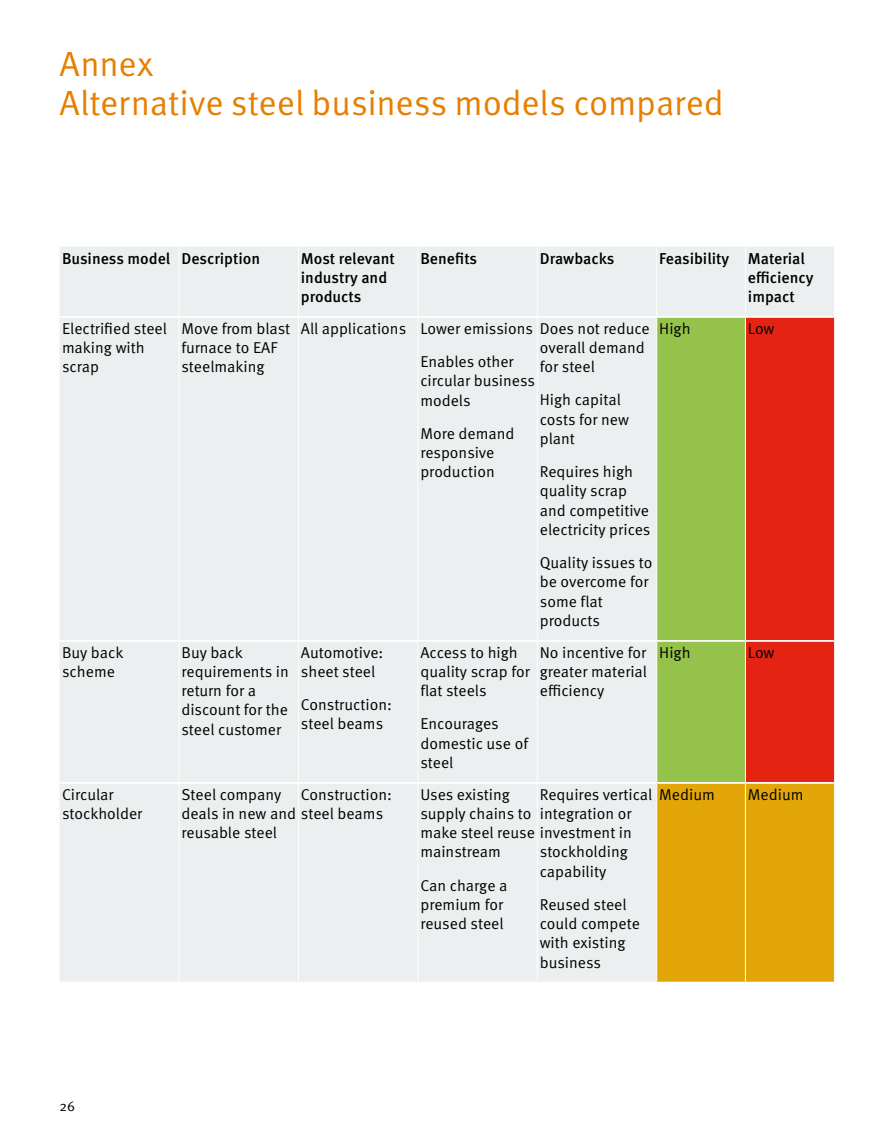
<style>
.page{position:relative;width:893px;height:1141px;background:#fff}
.page>*{position:absolute;margin:0;border:0;box-sizing:border-box;transform-origin:0 0}
.t1{font:35px/38.5px "Meta Pro Norm";letter-spacing:-.005em;color:#e77f00}
.t2{font:15.75px/19.2px "Meta Pro Norm";color:#000}
.t3{font:500 15.75px/19.2px "Meta Pro";color:#000}
.t4{font:14px "Meta Pro Norm";color:#000}
</style>
<div class="page">
<div style="left:60px;top:247px;width:774px;height:735px;background:#ecefef"></div>
<div style="left:657px;top:318px;width:88px;height:464px;background:#94c24a"></div>
<div style="left:746px;top:318px;width:88px;height:464px;background:#e42313"></div>
<div style="left:657px;top:784px;width:177px;height:198px;background:#e2a608"></div>
<hr style="left:179px;top:247px;width:1px;height:69px;background:#fff">
<hr style="left:298px;top:247px;width:1px;height:69px;background:#fff">
<hr style="left:417px;top:247px;width:1px;height:69px;background:#fff">
<hr style="left:537px;top:247px;width:1px;height:69px;background:#fff">
<hr style="left:656px;top:247px;width:1px;height:69px;background:#fff">
<hr style="left:745px;top:247px;width:1px;height:69px;background:#fff">
<hr style="left:179px;top:318px;width:1px;height:322px;background:#fff">
<hr style="left:298px;top:318px;width:1px;height:322px;background:#fff">
<hr style="left:417px;top:318px;width:1px;height:322px;background:#fff">
<hr style="left:537px;top:318px;width:1px;height:322px;background:#fff">
<hr style="left:656px;top:318px;width:1px;height:322px;background:#fff">
<hr style="left:745px;top:318px;width:1px;height:322px;background:#fff">
<hr style="left:179px;top:642px;width:1px;height:140px;background:#fff">
<hr style="left:298px;top:642px;width:1px;height:140px;background:#fff">
<hr style="left:417px;top:642px;width:1px;height:140px;background:#fff">
<hr style="left:537px;top:642px;width:1px;height:140px;background:#fff">
<hr style="left:656px;top:642px;width:1px;height:140px;background:#fff">
<hr style="left:745px;top:642px;width:1px;height:140px;background:#fff">
<hr style="left:179px;top:784px;width:1px;height:198px;background:#fff">
<hr style="left:298px;top:784px;width:1px;height:198px;background:#fff">
<hr style="left:417px;top:784px;width:1px;height:198px;background:#fff">
<hr style="left:537px;top:784px;width:1px;height:198px;background:#fff">
<hr style="left:656px;top:784px;width:1px;height:198px;background:#fff">
<hr style="left:745px;top:784px;width:1px;height:198px;background:#fff">
<hr style="left:60px;top:316px;width:119px;height:2px;background:#fff">
<hr style="left:179px;top:316px;width:119px;height:2px;background:#fff">
<hr style="left:298px;top:316px;width:120px;height:2px;background:#fff">
<hr style="left:418px;top:316px;width:119px;height:2px;background:#fff">
<hr style="left:537px;top:316px;width:120px;height:2px;background:#fff">
<hr style="left:657px;top:316px;width:88px;height:2px;background:#fff">
<hr style="left:745px;top:316px;width:89px;height:2px;background:#fff">
<hr style="left:60px;top:640px;width:119px;height:2px;background:#fff">
<hr style="left:179px;top:640px;width:119px;height:2px;background:#fff">
<hr style="left:298px;top:640px;width:120px;height:2px;background:#fff">
<hr style="left:418px;top:640px;width:119px;height:2px;background:#fff">
<hr style="left:537px;top:640px;width:120px;height:2px;background:#fff">
<hr style="left:657px;top:640px;width:88px;height:2px;background:#fff">
<hr style="left:745px;top:640px;width:89px;height:2px;background:#fff">
<hr style="left:60px;top:782px;width:119px;height:2px;background:#fff">
<hr style="left:179px;top:782px;width:119px;height:2px;background:#fff">
<hr style="left:298px;top:782px;width:120px;height:2px;background:#fff">
<hr style="left:418px;top:782px;width:119px;height:2px;background:#fff">
<hr style="left:537px;top:782px;width:120px;height:2px;background:#fff">
<hr style="left:657px;top:782px;width:88px;height:2px;background:#fff">
<hr style="left:745px;top:782px;width:89px;height:2px;background:#fff">
<h1 class="t1" style="left:60px;top:42px;width:666px">Annex<br>Alternative steel business models compared</h1>
<p class="t3" style="left:62px;top:247px;width:200px">Business model Description</p>
<p class="t3" style="left:301px;top:247px;width:95px">Most relevant industry and products</p>
<p class="t3" style="left:420px;top:247px;width:58px">Benefits</p>
<p class="t3" style="left:540px;top:247px;width:76px">Drawbacks</p>
<p class="t3" style="left:748px;top:247px;width:67px;text-indent:-89px">Feasibility Material efficiency impact</p>
<p class="t2" style="left:62px;top:318px;width:106px">Electrified steel making with scrap</p>
<p class="t2" style="left:181px;top:318px;width:110px">Move from blast furnace to EAF steelmaking</p>
<p class="t2" style="left:420px;top:311px;width:231px;line-height:33.2px;text-indent:-119px">All applications Lower emissions Does not reduce<br>Enables other</p>
<p class="t2" style="left:420px;top:370px;width:116px">circular business models</p>
<p class="t2" style="left:420px;top:423px;width:96px">More demand responsive production</p>
<p class="t2" style="left:659px;top:318px;width:33px">High</p>
<p class="t2" style="left:748px;top:318px;width:28px">Low</p>
<p class="t2" style="left:540px;top:337px;width:107px">overall demand for steel</p>
<p class="t2" style="left:540px;top:389px;width:91px">High capital costs for new plant</p>
<p class="t2" style="left:540px;top:461px;width:112px">Requires high quality scrap and competitive electricity prices</p>
<p class="t2" style="left:540px;top:552px;width:114px">Quality issues to be overcome for some flat products</p>
<p class="t2" style="left:62px;top:642px;width:63px">Buy back scheme</p>
<p class="t2" style="left:181px;top:642px;width:109px">Buy back requirements in return for a discount for the steel customer</p>
<p class="t2" style="left:301px;top:642px;width:84px">Automotive: sheet steel</p>
<p class="t2" style="left:301px;top:694px;width:93px">Construction: steel beams</p>
<p class="t2" style="left:420px;top:642px;width:111px">Access to high quality scrap for flat steels</p>
<p class="t2" style="left:420px;top:713px;width:109px">Encourages domestic use of steel</p>
<p class="t2" style="left:540px;top:642px;width:109px;text-align:justify">No incentive for greater material efficiency</p>
<p class="t2" style="left:659px;top:642px;width:33px">High</p>
<p class="t2" style="left:748px;top:642px;width:28px">Low</p>
<p class="t2" style="left:540px;top:783px;width:176px">Requires vertical Medium integration or</p>
<p class="t2" style="left:540px;top:841px;width:90px">stockholding capability</p>
<p class="t2" style="left:540px;top:894px;width:102px">Reused steel could compete with existing business</p>
<p class="t2" style="left:62px;top:783px;width:82px">Circular stockholder</p>
<p class="t2" style="left:181px;top:783px;width:203px">Steel company<br>deals in new and steel beams reusable steel</p>
<p class="t2" style="left:301px;top:783px;width:93px">Construction:</p>
<p class="t2" style="left:420px;top:783px;width:213px">Uses existing<br>supply chains to<br>make steel reuse investment in mainstream</p>
<p class="t2" style="left:420px;top:874px;width:89px">Can charge a premium for reused steel</p>
<p class="t2" style="left:748px;top:783px;width:57px">Medium</p>
<p class="t4" style="left:60px;top:1096px;width:17px">26</p>
</div>
